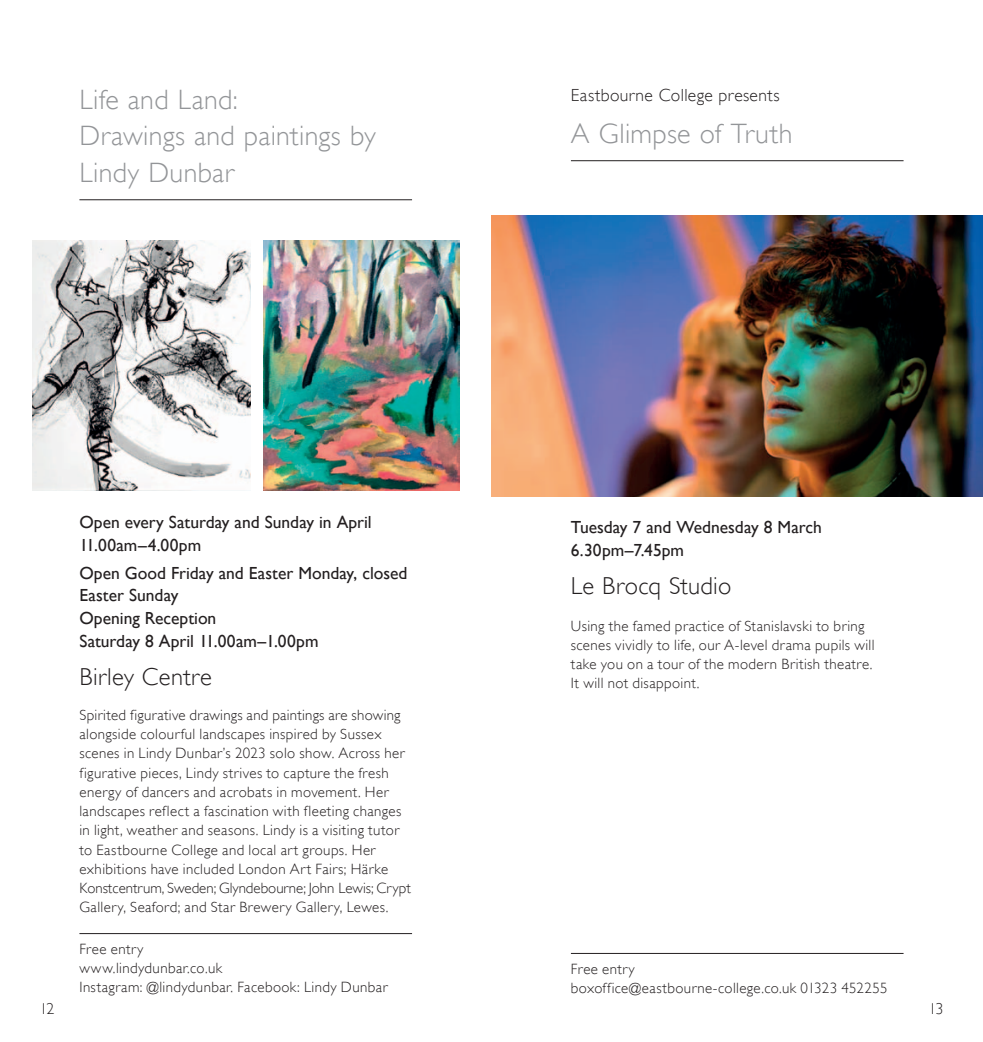
<style>
.page{position:relative;width:983px;height:1042px;background:#fff}
.page>*{position:absolute;margin:0;border:0;box-sizing:border-box;transform-origin:0 0}
.t1{font:300 28px/36.8px "Gill Sans";letter-spacing:.01em;color:#939598}
.t2{font:300 24.5px "Gill Sans";letter-spacing:.01em;color:#231f20}
.t3{font:17.5px/22.8px "Gill Sans";color:#231f20}
.t4{font:300 17.5px "Gill Sans";letter-spacing:.02em;color:#231f20}
.t5{font:300 15.75px "Gill Sans";color:#231f20}
.t6{font:300 14.88px/19.2px "Gill Sans";letter-spacing:.025em;color:#231f20}
</style>
<div class="page">
<hr style="left:570px;top:160px;width:333px;height:1px;background:#231f20">
<img style="left:491px;top:216px;width:491px;height:280px">
<hr style="left:570px;top:953px;width:333px;height:1px;background:#231f20">
<hr style="left:79px;top:199px;width:333px;height:1px;background:#231f20">
<img style="left:32px;top:241px;width:219px;height:249px">
<img style="left:263px;top:241px;width:196px;height:249px">
<hr style="left:79px;top:933px;width:333px;height:1px;background:#231f20">
<h1 class="t1" style="left:79px;top:83px;width:298px">Life and Land:<br>Drawings and paintings by<br>Lindy Dunbar</h1>
<p class="t3" style="left:79px;top:512px;width:294px">Open every Saturday and Sunday in april<br>11.00am–4.00pm</p>
<p class="t3" style="left:79px;top:563px;width:329px">Open Good Friday and Easter Monday, closed<br>Easter Sunday<br>Opening reception<br>Saturday 8 april 11.00am–1.00pm</p>
<h2 class="t2" style="left:79px;top:667px;width:134px">Birley Centre</h2>
<p class="t6" style="left:79px;top:706px;width:333px">Spirited figurative drawings and paintings are showing alongside colourful landscapes inspired by Sussex scenes in Lindy Dunbar’s 2023 solo show. across her figurative pieces, Lindy strives to capture the fresh energy of dancers and acrobats in movement. Her landscapes reflect a fascination with fleeting changes in light, weather and seasons. Lindy is a visiting tutor to eastbourne College and local art groups. Her exhibitions have included London art Fairs; Härke Konstcentrum, Sweden; glyndebourne; John Lewis; Crypt gallery, Seaford; and Star Brewery gallery, Lewes.</p>
<p class="t6" style="left:79px;top:940px;width:310px">Free entry<br>www.lindydunbar.co.uk<br>Instagram: @lindydunbar. Facebook: Lindy Dunbar</p>
<p class="t4" style="left:570px;top:88px;width:210px">eastbourne College presents</p>
<h1 class="t1" style="left:570px;top:117px;width:223px">a glimpse of Truth</h1>
<p class="t3" style="left:570px;top:517px;width:252px">Tuesday 7 and Wednesday 8 March<br>6.30pm–7.45pm</p>
<h2 class="t2" style="left:570px;top:576px;width:162px">Le Brocq Studio</h2>
<p class="t6" style="left:570px;top:617px;width:305px">Using the famed practice of Stanislavski to bring scenes vividly to life, our a-level drama pupils will take you on a tour of the modern British theatre.<br>It will not disappoint.</p>
<p class="t6" style="left:570px;top:960px;width:318px">Free entry<br>boxoffice@eastbourne-college.co.uk 01323 452255</p>
<p class="t5" style="left:40px;top:1002px;width:16px">12</p>
<p class="t5" style="left:928px;top:1002px;width:16px">13</p>
</div>
